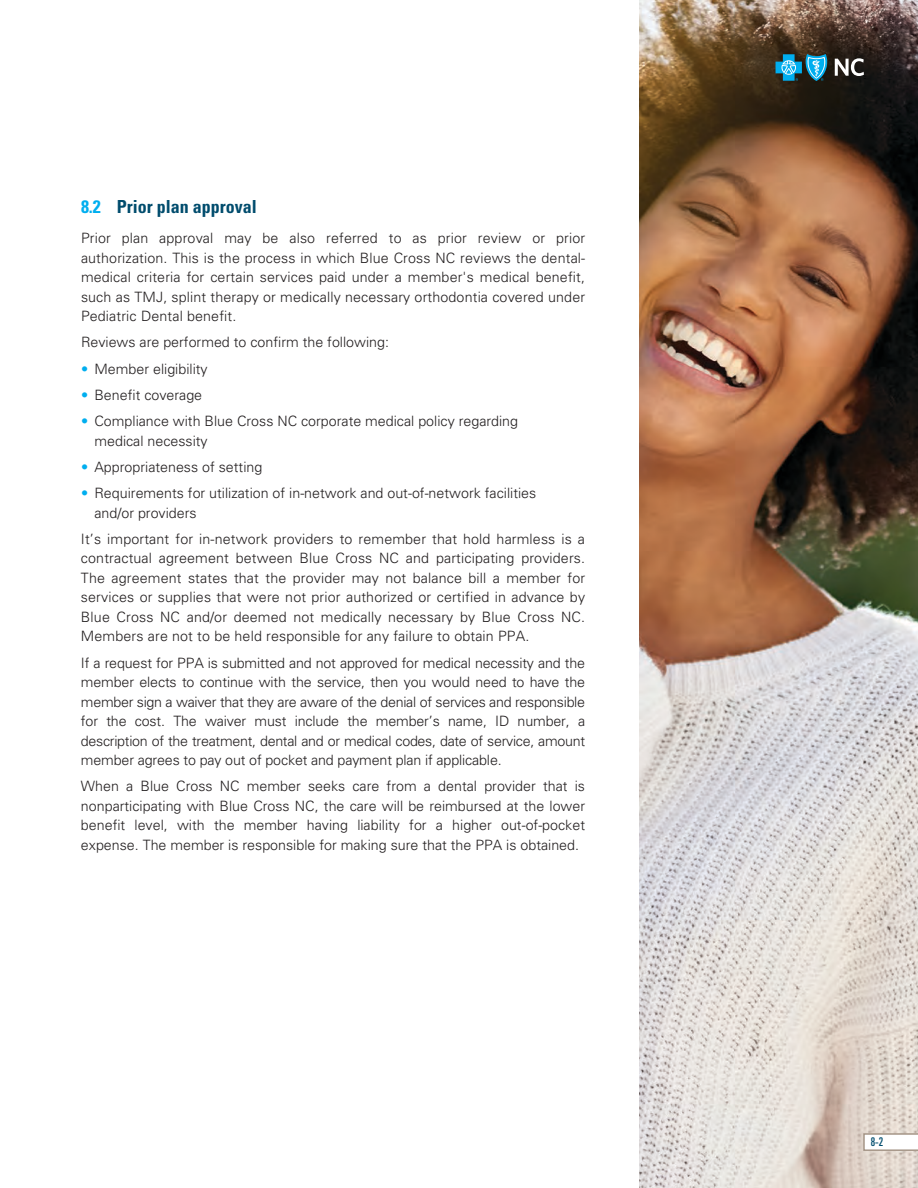
<style>
.page{position:relative;width:918px;height:1188px;background:#fff}
.page>*{position:absolute;margin:0;border:0;box-sizing:border-box;transform-origin:0 0}
.t1{font:700 condensed 18px "Univers LT Std";color:#004c6d}
.t2{font:300 14.25px/19.5px "Univers LT Std";color:#231f20;text-align:justify}
.t3{font:ultra-condensed 12px "Univers LT Std";color:#004c6d}
.s1{color:#00aeef}
</style>
<div class="page">
<img style="left:639px;top:0;width:279px;height:1188px">
<svg style="left:863px;top:1133px;width:55px;height:18px"></svg>
<svg style="left:776px;top:54px;width:52px;height:27px"></svg>
<svg style="left:835px;top:58px;width:29px;height:18px"></svg>
<p class="t1" style="left:81px;top:195px;width:177px"><span class="s1">8.2</span> Prior plan approval</p>
<p class="t2" style="left:81px;top:228px;width:506px">Prior plan approval may be also referred to as prior review or prior authorization. This is the process in which Blue Cross NC reviews the dental&shy;medical criteria for certain services paid under a member's medical benefit, such as TMJ, splint therapy or medically necessary orthodontia covered under Pediatric Dental benefit.</p>
<p class="t2" style="left:81px;top:333px;width:310px">Reviews are performed to confirm the following:</p>
<p class="t2" style="left:81px;top:359px;width:128px"><span class="s1">•</span> Member eligibility</p>
<p class="t2" style="left:81px;top:385px;width:123px"><span class="s1">•</span> Benefit coverage</p>
<p class="t2" style="left:94px;top:411px;width:425px;text-indent:-13px"><span class="s1">•</span> Compliance with Blue Cross NC corporate medical policy regarding medical necessity</p>
<p class="t2" style="left:81px;top:457px;width:183px"><span class="s1">•</span> Appropriateness of setting</p>
<p class="t2" style="left:94px;top:483px;width:443px;text-indent:-13px"><span class="s1">•</span> Requirements for utilization of in-network and out-of-network facilities and/or providers</p>
<p class="t2" style="left:81px;top:529px;width:506px">It’s important for in-network providers to remember that hold harmless is a contractual agreement between Blue Cross NC and participating providers.<br>The agreement states that the provider may not balance bill a member for services or supplies that were not prior authorized or certified in advance by Blue Cross NC and/or deemed not medically necessary by Blue Cross NC.<br>Members are not to be held responsible for any failure to obtain PPA.</p>
<p class="t2" style="left:81px;top:653px;width:506px">If a request for PPA is submitted and not approved for medical necessity and the member elects to continue with the service, then you would need to have the member sign a waiver that they are aware of the denial of services and responsible for the cost. The waiver must include the member’s name, ID number, a description of the treatment, dental and or medical codes, date of service, amount member agrees to pay out of pocket and payment plan if applicable.</p>
<p class="t2" style="left:81px;top:776px;width:506px">When a Blue Cross NC member seeks care from a dental provider that is nonparticipating with Blue Cross NC, the care will be reimbursed at the lower benefit level, with the member having liability for a higher out-of-pocket expense. The member is responsible for making sure that the PPA is obtained.</p>
<p class="t3" style="left:871px;top:1135px;width:14px">8-2</p>
</div>
